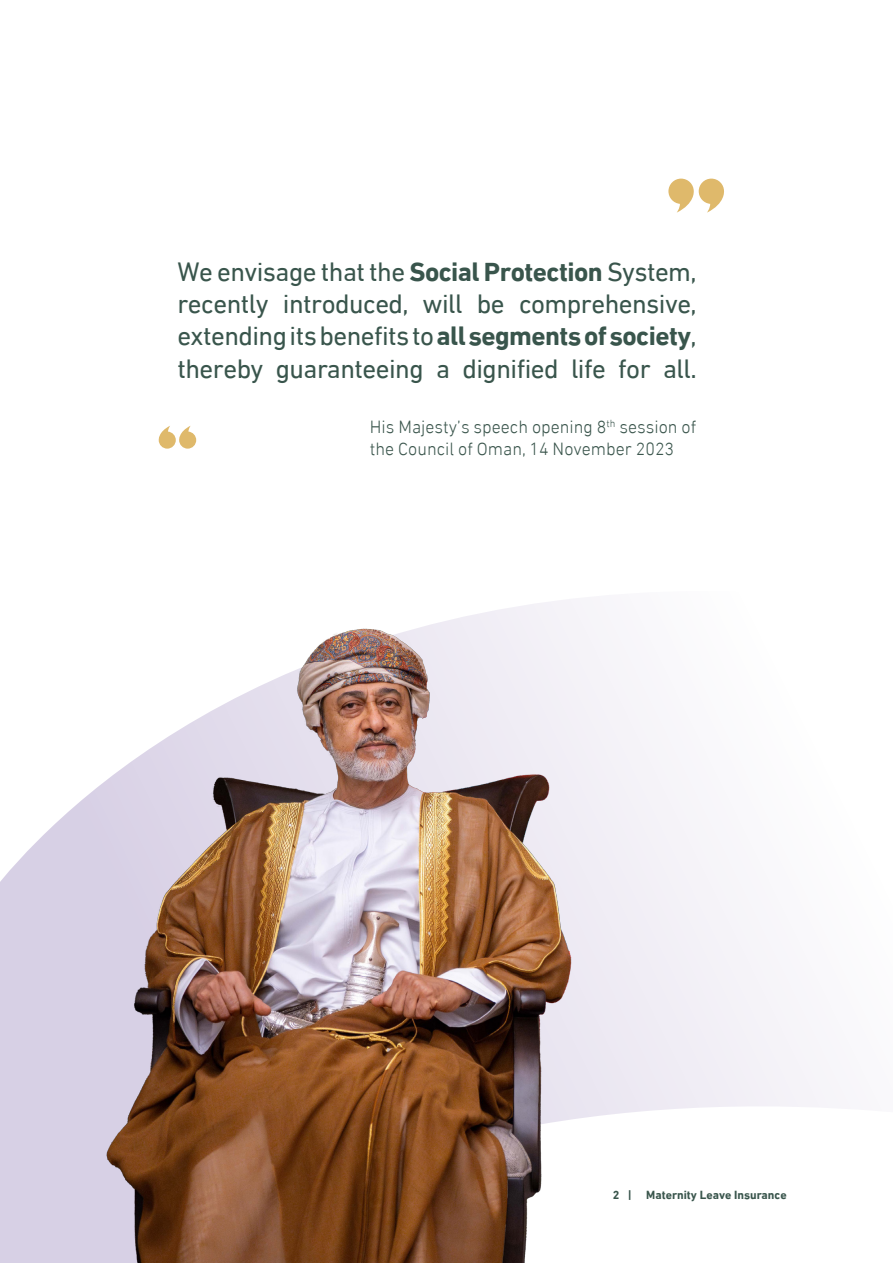
<style>
.page{position:relative;width:893px;height:1263px;background:#fff}
.page>*{position:absolute;margin:0;border:0;box-sizing:border-box;transform-origin:0 0}
.t1{font:27px/32.4px "DIN Next LT Arabic";letter-spacing:-.02em;color:#39554c;text-align:right}
.t2{font:300 18px/21.6px "DIN Next LT Arabic";color:#3b564d}
.t3{font:700 12px "DIN Next LT Arabic";color:#39554c}
.t4{font:300 10.5px "DIN Next LT Arabic";color:#3b564d}
.s1{font-weight:700}
</style>
<div class="page">
<svg style="left:0;top:648px;width:829px;height:615px;fill:#f7f6fa"></svg>
<img style="left:62px;top:598px;width:541px;height:665px">
<svg style="left:668px;top:179px;width:56px;height:34px"></svg>
<svg style="left:158px;top:426px;width:38px;height:23px"></svg>
<p class="t1" style="left:177px;top:255px;width:521px">We envisage that the <span class="s1">Social Protection</span> System, comprehensive,</p>
<p class="t1" style="left:177px;top:288px;width:93px">recently</p>
<p class="t1" style="left:177px;top:320px;width:521px">extendingitsbenefitsto<span class="s1">allsegmentsofsociety</span>,</p>
<p class="t1" style="left:663px;top:352px;width:35px">all.</p>
<p class="t1" style="left:283px;top:288px;width:127px">introduced,</p>
<p class="t1" style="left:422px;top:288px;width:42px">will</p>
<p class="t1" style="left:477px;top:288px;width:29px">be</p>
<p class="t1" style="left:177px;top:352px;width:87px">thereby</p>
<p class="t1" style="left:276px;top:352px;width:149px">guaranteeing</p>
<p class="t1" style="left:462px;top:352px;width:98px">dignified</p>
<p class="t1" style="left:571px;top:352px;width:36px">life</p>
<p class="t1" style="left:618px;top:352px;width:34px">for</p>
<p class="t1" style="left:436px;top:352px;width:16px">a</p>
<p class="t4" style="left:606px;top:417px;width:10px">th</p>
<p class="t2" style="left:370px;top:416px;width:306px">His Majesty s’ speech opening 8<br>the Council of Oman, 14 November 2023</p>
<p class="t2" style="left:619px;top:416px;width:78px">session of</p>
<p class="t3" style="left:613px;top:1188px;width:8px">2</p>
<p class="t3" style="left:628px;top:1188px;width:6px">|</p>
<p class="t3" style="left:646px;top:1188px;width:142px">Maternity Leave Insurance</p>
</div>
